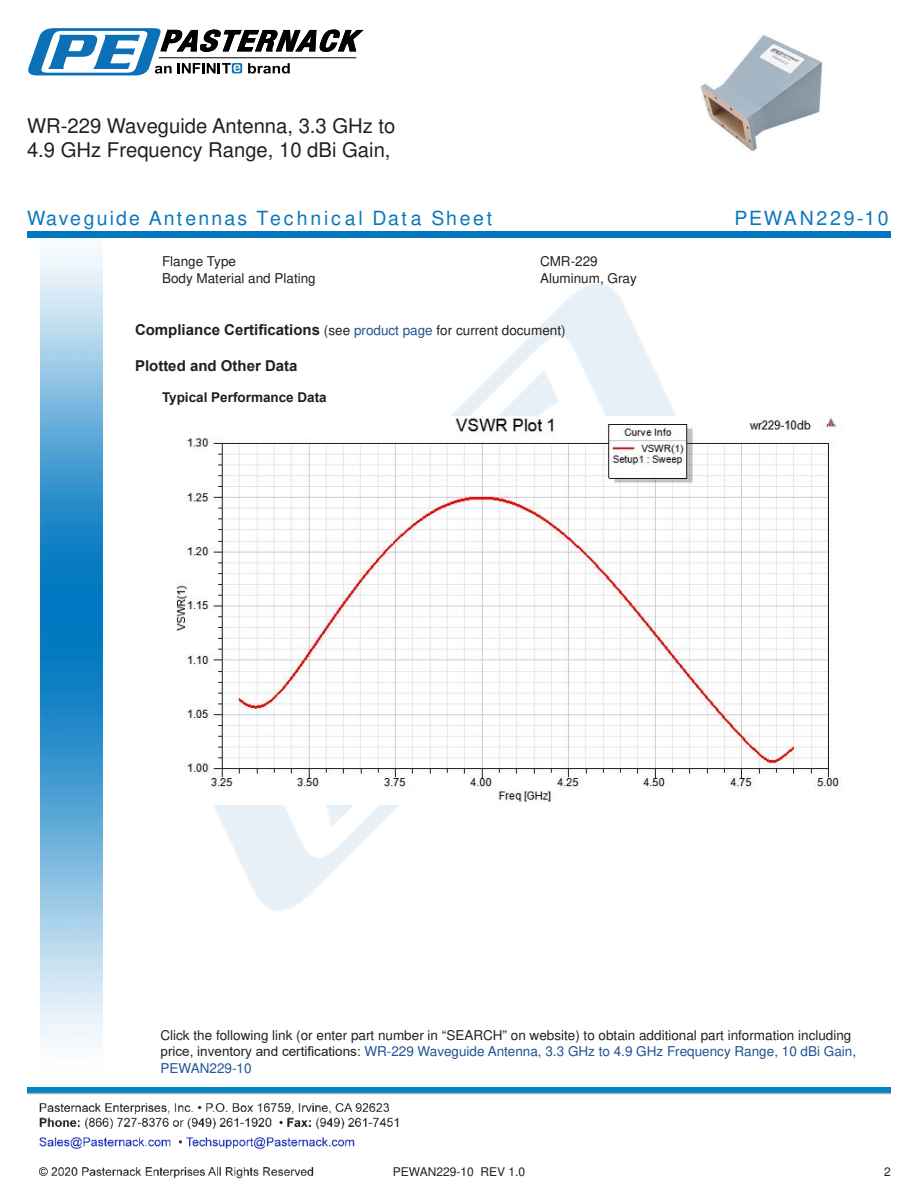
<style>
.page{position:relative;width:918px;height:1188px;background:#fff}
.page>*{position:absolute;margin:0;border:0;box-sizing:border-box;transform-origin:0 0}
.t1{font:20.25px/24.3px "Arial";color:#221f1f}
.t2{font:900 19.5px "Arial";letter-spacing:.115em;color:#0a77bd}
.t3{font:900 19.5px "Arial";letter-spacing:.14em;color:#0a77bd}
.t4{font:700 15px "Arial";color:#221f1f}
.t5{font:13.5px/16.2px "Arial";color:#221f1f}
.t6{font:700 13.5px "Arial";color:#221f1f}
.t7{font:12px "Arial";color:#221f1f}
.s1{font-weight:400;font-size:13.5px}
.s2{font-weight:400;font-size:13.5px;color:#1f5392}
.s3{color:#1f5392}
</style>
<div class="page">
<img style="left:39px;top:1103px;width:360px;height:76px">
<img style="left:102px;top:246px;width:688px;height:724px">
<img style="left:27px;top:1088px;width:864px;height:7px">
<img style="left:40px;top:237px;width:62px;height:804px">
<div style="left:27px;top:231px;width:864px;height:6px;background:#0177c0"></div>
<svg style="left:28px;top:28px;width:336px;height:47px"></svg>
<img style="left:168px;top:417px;width:672px;height:388px">
<img style="left:700px;top:35px;width:123px;height:117px">
<h1 class="t1" style="left:27px;top:115px;width:370px">WR-229 Waveguide Antenna, 3.3 GHz to<br>4.9 GHz Frequency Range, 10 dBi Gain,</h1>
<h2 class="t2" style="left:27px;top:210px;width:467px">Waveguide Antennas Technical Data Sheet</h2>
<h2 class="t3" style="left:735px;top:210px;width:156px">PEWAN229-10</h2>
<p class="t5" style="left:162px;top:255px;width:76px">Flange Type</p>
<p class="t5" style="left:540px;top:255px;width:59px">CMR-229</p>
<p class="t5" style="left:162px;top:271px;width:155px">Body Material and Plating</p>
<p class="t5" style="left:540px;top:271px;width:98px">Aluminum, Gray</p>
<p class="t4" style="left:135px;top:319px;width:432px">Compliance Certi昀椀cations <span class="s1">(see</span> <span class="s2">product page</span> <span class="s1">for current document)</span></p>
<p class="t4" style="left:135px;top:355px;width:164px">Plotted and Other Data</p>
<p class="t6" style="left:162px;top:388px;width:166px">Typical Performance Data</p>
<p class="t5" style="left:160px;top:1029px;width:697px">Click the following link (or enter part number in “SEARCH” on website) to obtain additional part information including price, inventory and certi昀椀cations: <span class="s3">WR-229 Waveguide Antenna, 3.3 GHz to 4.9 GHz Frequency Range, 10 dBi Gain,<br>PEWAN229-10</span></p>
<p class="t7" style="left:393px;top:1167px;width:134px">PEWAN229-10 REV 1.0</p>
<p class="t7" style="left:884px;top:1167px;width:8px">2</p>
</div>
